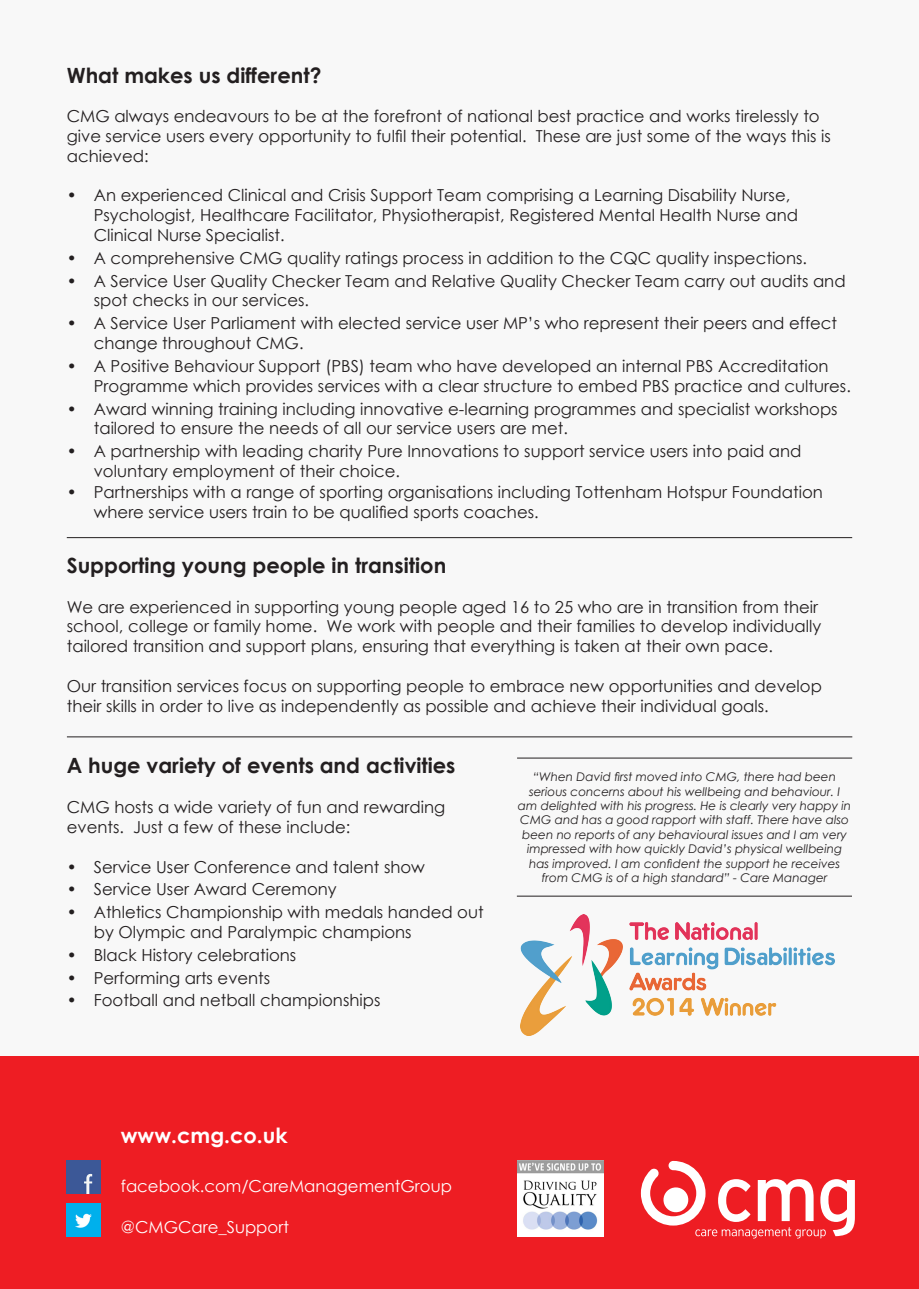
<style>
.page{position:relative;width:919px;height:1289px;background:#fff}
.page>*{position:absolute;margin:0;border:0;box-sizing:border-box;transform-origin:0 0}
.Main_body_11pt{font:700 21px "Century Gothic";color:#231f20}
.Main_body_11pt-2{font:700 21px "Century Gothic";color:#fff}
.Main_body_11pt-3{font:16.5px/19.8px "Century Gothic";color:#231f20}
.Main_body_11pt-4{font:16.5px "Century Gothic";color:#fff}
.Quotes{font:italic 12px/14.4px "Century Gothic";color:#231f20;text-align:center}
</style>
<div class="page">
<div style="left:0;top:0;width:918px;height:1288px;background:#f8f8f8"></div>
<div style="left:0;top:1056px;width:918px;height:232px;background:#ee1d23"></div>
<svg style="left:640px;top:1160px;width:214px;height:78px"></svg>
<img style="left:67px;top:1203px;width:33px;height:32px">
<img style="left:67px;top:1160px;width:33px;height:33px">
<hr style="left:517px;top:895px;width:334px;height:1px;background:#231f20">
<hr style="left:517px;top:757px;width:335px;height:1px;background:#231f20">
<hr style="left:67px;top:537px;width:785px;height:1px;background:#231f20">
<hr style="left:67px;top:736px;width:785px;height:1px;background:#231f20">
<img style="left:517px;top:1160px;width:86px;height:75px">
<img style="left:520px;top:914px;width:315px;height:121px">
<p class="Main_body_11pt" style="left:67px;top:59px;width:256px">What makes us different?</p>
<p class="Main_body_11pt-3" style="left:67px;top:106px;width:765px">CMG always endeavours to be at the forefront of national best practice and works tirelessly to give service users every opportunity to fulfil their potential. These are just some of the ways this is achieved:</p>
<p class="Main_body_11pt-3" style="left:94px;top:185px;width:705px;text-indent:-27px">• An experienced Clinical and Crisis Support Team comprising a Learning Disability Nurse,<br>Psychologist, Healthcare Facilitator, Physiotherapist, Registered Mental Health Nurse and<br>Clinical Nurse Specialist.</p>
<p class="Main_body_11pt-3" style="left:67px;top:248px;width:741px">• A comprehensive CMG quality ratings process in addition to the CQC quality inspections.</p>
<p class="Main_body_11pt-3" style="left:94px;top:270px;width:753px;text-indent:-27px">• A Service User Quality Checker Team and Relative Quality Checker Team carry out audits and spot checks in our services.</p>
<p class="Main_body_11pt-3" style="left:94px;top:313px;width:744px;text-indent:-27px">• A Service User Parliament with elected service user MP’s who represent their peers and effect change throughout CMG.</p>
<p class="Main_body_11pt-3" style="left:94px;top:356px;width:758px;text-indent:-27px">• A Positive Behaviour Support (PBS) team who have developed an internal PBS Accreditation<br>Programme which provides services with a clear structure to embed PBS practice and cultures.</p>
<p class="Main_body_11pt-3" style="left:94px;top:398px;width:745px;text-indent:-27px">• Award winning training including innovative e-learning programmes and specialist workshops tailored to ensure the needs of all our service users are met.</p>
<p class="Main_body_11pt-3" style="left:94px;top:441px;width:709px;text-indent:-27px">• A partnership with leading charity Pure Innovations to support service users into paid and voluntary employment of their choice.</p>
<p class="Main_body_11pt-3" style="left:94px;top:482px;width:730px;text-indent:-27px">• Partnerships with a range of sporting organisations including Tottenham Hotspur Foundation where service users train to be qualified sports coaches.</p>
<p class="Main_body_11pt" style="left:67px;top:549px;width:381px">Supporting young people in transition</p>
<p class="Main_body_11pt-3" style="left:67px;top:596px;width:756px">We are experienced in supporting young people aged 16 to 25 who are in transition from their school, college or family home. We work with people and their families to develop individually tailored transition and support plans, ensuring that everything is taken at their own pace.</p>
<p class="Main_body_11pt-3" style="left:67px;top:675px;width:756px">Our transition services focus on supporting people to embrace new opportunities and develop their skills in order to live as independently as possible and achieve their individual goals.</p>
<p class="Main_body_11pt" style="left:67px;top:750px;width:390px">A huge variety of events and activities</p>
<p class="Main_body_11pt-3" style="left:67px;top:797px;width:380px">CMG hosts a wide variety of fun and rewarding events. Just a few of these include:</p>
<p class="Main_body_11pt-3" style="left:67px;top:856px;width:360px">• Service User Conference and talent show</p>
<p class="Main_body_11pt-3" style="left:67px;top:879px;width:271px">• Service User Award Ceremony</p>
<p class="Main_body_11pt-3" style="left:94px;top:902px;width:391px;text-indent:-27px">• Athletics Championship with medals handed out by Olympic and Paralympic champions</p>
<p class="Main_body_11pt-3" style="left:67px;top:944px;width:231px">• Black History celebrations</p>
<p class="Main_body_11pt-3" style="left:67px;top:967px;width:205px">• Performing arts events</p>
<p class="Main_body_11pt-3" style="left:67px;top:990px;width:315px">• Football and netball championships</p>
<p class="Quotes" style="left:518px;top:769px;width:335px">“When David first moved into CMG, there had been serious concerns about his wellbeing and behaviour. I am delighted with his progress. He is clearly very happy in CMG and has a good rapport with staff. There have also been no reports of any behavioural issues and I am very impressed with how quickly David’s physical wellbeing has improved. I am confident the support he receives from CMG is of a high standard” - Care Manager</p>
<p class="Main_body_11pt-2" style="left:121px;top:1119px;width:168px">www.cmg.co.uk</p>
<p class="Main_body_11pt-4" style="left:121px;top:1174px;width:333px">facebook.com/CareManagementGroup</p>
<p class="Main_body_11pt-4" style="left:121px;top:1215px;width:170px">@CMGCare_Support</p>
</div>
